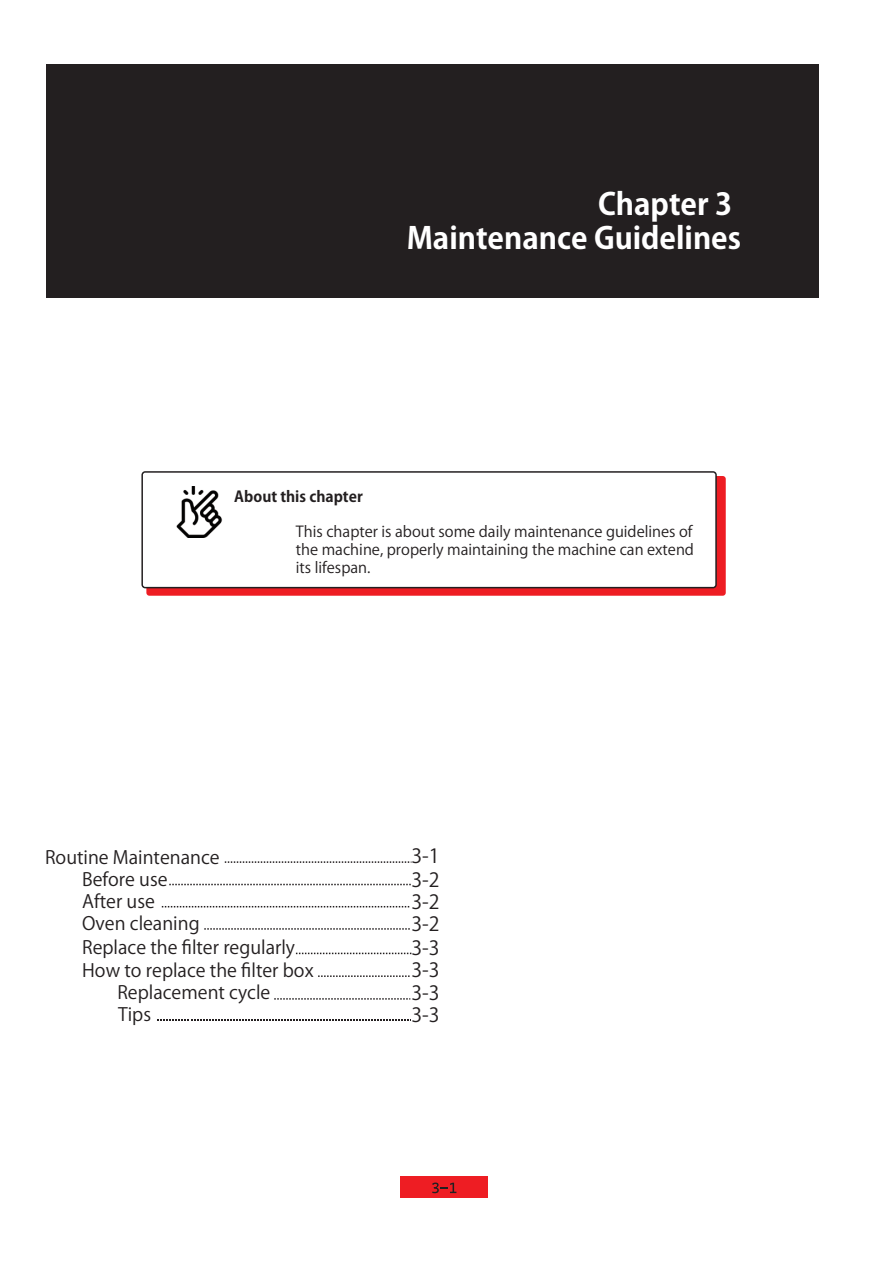
<style>
.page{position:relative;width:893px;height:1263px;background:#fff}
.page>*{position:absolute;margin:0;border:0;box-sizing:border-box;transform-origin:0 0}
.t1{font:30px/34.5px "Koz Go Pr 6 N Bold 90 msp RKSJ H";color:#fff;text-align:right}
.t2{font:19.5px/22.6px "Koz Go Pr 6 N Regular 90 msp RKSJ H";color:#231f20;text-align:justify}
.t3{font:18.15px/21.9px "Koz Go Pr 6 N Regular 90 msp RKSJ H";color:#231f20}
.t4{font:15px/18px "Koz Go Pr 6 N Regular 90 msp RKSJ H";color:#231f20;text-align:justify}
.t5{font:15px "Koz Go Pr 6 N Bold 90 msp RKSJ H";color:#231f20}
</style>
<div class="page">
<div style="left:146px;top:476px;width:580px;height:120px;background:#ee1d23;border-radius:3px"></div>
<div style="left:141px;top:471px;width:576px;height:117px;background:#fff"></div>
<div style="left:46px;top:65px;width:773px;height:233px;background:#231f20"></div>
<img style="left:174px;top:486px;width:51px;height:52px">
<svg style="left:225px;top:861px;width:187px;height:2px"></svg>
<svg style="left:169px;top:884px;width:242px;height:1px"></svg>
<svg style="left:204px;top:928px;width:206px;height:2px"></svg>
<svg style="left:162px;top:906px;width:247px;height:1px"></svg>
<svg style="left:296px;top:953px;width:115px;height:1px"></svg>
<svg style="left:318px;top:975px;width:92px;height:2px"></svg>
<svg style="left:274px;top:998px;width:136px;height:2px"></svg>
<div style="left:400px;top:1176px;width:88px;height:22px;background:#ee1d23"></div>
<svg style="left:432px;top:1183px;width:24px;height:10px"></svg>
<svg style="left:157px;top:1020px;width:254px;height:1px"></svg>
<h1 class="t1" style="left:407px;top:190px;width:336px">Chapter 3<br>Maintenance Guidelines</h1>
<p class="t5" style="left:234px;top:491px;width:130px">About this chapter</p>
<p class="t4" style="left:296px;top:524px;width:400px">This chapter is about some daily maintenance guidelines of the machine, properly maintaining the machine can extend its lifespan.</p>
<p class="t3" style="left:82px;top:849px;width:139px;text-indent:-37px">Routine Maintenance<br>Before use<br>After use<br>Oven cleaning</p>
<p class="t3" style="left:82px;top:939px;width:214px">Replace the filter regularly</p>
<p class="t3" style="left:117px;top:983px;width:154px">Replacement cycle</p>
<p class="t3" style="left:82px;top:962px;width:233px">How to replace the filter box</p>
<p class="t3" style="left:118px;top:1006px;width:34px">Tips</p>
<p class="t2" style="left:411px;top:847px;width:30px">3-1<br>3-2<br>3-2<br>3-2<br>3-3<br>3-3<br>3-3<br>3-3</p>
</div>
